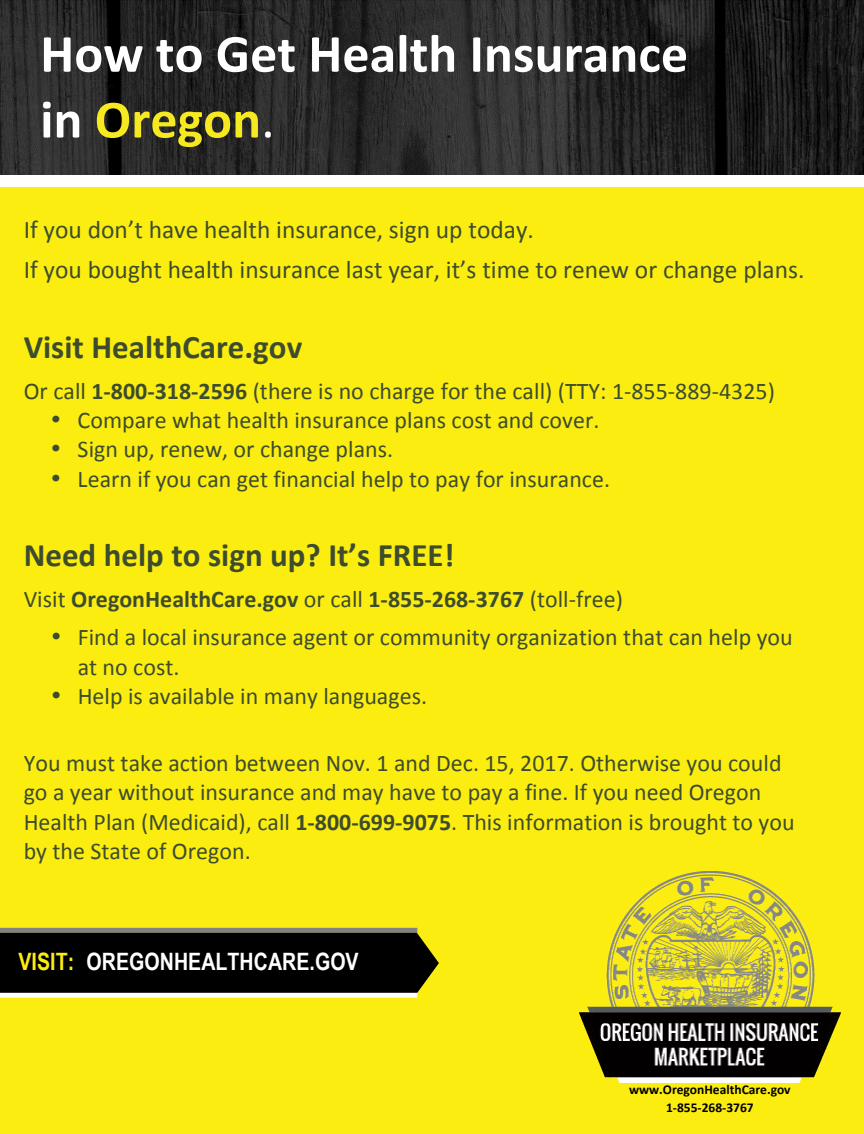
<style>
.page{position:relative;width:864px;height:1134px;background:#fff}
.page>*{position:absolute;margin:0;border:0;box-sizing:border-box;transform-origin:0 0}
.t1{font:700 54px/65.8px "Calibri";color:#fff}
.t2{font:700 33px "Calibri";color:#3d4c2d}
.t3{font:25.5px/40.2px "Calibri";color:#3d4c2d}
.t4{font:24px/29.2px "Calibri";color:#3d4c2d}
.t5{font:700 24px "Calibri";color:#3d4c2d}
.t6{font:700 24px "Arial Narrow";color:#fff}
.t7{font:700 13.5px/17.9px "Calibri";color:#000;text-align:center}
.s1{color:#f6e921}
.s2{font-weight:400}
.s3{font-weight:700}
.s4{color:#fced10}
</style>
<div class="page">
<img style="left:0;top:0;width:863px;height:175px">
<div style="left:0;top:187px;width:864px;height:947px;background:#fced10"></div>
<div style="left:0;top:932px;width:439px;height:62px;background:#000"></div>
<div style="left:0;top:928px;width:417px;height:5px;background:#808285"></div>
<div style="left:0;top:993px;width:417px;height:5px;background:#fff"></div>
<img style="left:579px;top:871px;width:261px;height:211px">
<h1 class="t1" style="left:40px;top:18px;width:649px">How to Get Health Insurance in <span class="s1">Oregon</span><span class="s2">.</span></h1>
<p class="t3" style="left:24px;top:208px;width:782px">If you don’t have health insurance, sign up today.<br>If you bought health insurance last year, it’s time to renew or change plans.</p>
<h2 class="t2" style="left:24px;top:327px;width:280px">Visit HealthCare.gov</h2>
<p class="t4" style="left:24px;top:375px;width:753px">Or call <span class="s3">1--‐800--‐318--‐2596</span> (there is no charge for the call) (TTY: 1--‐855--‐889--‐4325)</p>
<p class="t4" style="left:51px;top:404px;width:550px">• Compare what health insurance plans cost and cover.</p>
<p class="t4" style="left:51px;top:433px;width:344px">• Sign up, renew, or change plans.</p>
<p class="t4" style="left:51px;top:463px;width:561px">• Learn if you can get financial help to pay for insurance.</p>
<h2 class="t2" style="left:24px;top:535px;width:432px">Need help to sign up? It’s FREE!</h2>
<p class="t5" style="left:24px;top:584px;width:601px"><span class="s2">Visit</span> OregonHealthCare.gov <span class="s2">or call</span> 1--‐855--‐268--‐3767 <span class="s2">(toll--‐free)</span></p>
<p class="t4" style="left:78px;top:622px;width:717px;text-indent:-27px">• Find a local insurance agent or community organization that can help you at no cost.</p>
<p class="t4" style="left:51px;top:680px;width:378px">• Help is available in many languages.</p>
<p class="t4" style="left:24px;top:748px;width:773px">You must take action between Nov. 1 and Dec. 15, 2017. Otherwise you could go a year without insurance and may have to pay a fine. If you need Oregon Health Plan (Medicaid), call <span class="s3">1-800-699-9075</span>. This information is brought to you by the State of Oregon.</p>
<p class="t6" style="left:19px;top:944px;width:342px"><span class="s4">VISIT:</span> OREGONHEALTHCARE.GOV</p>
<p class="t7" style="left:629px;top:1080px;width:163px">www.OregonHealthCare.gov<br>1--‐855--‐268--‐3767</p>
</div>
